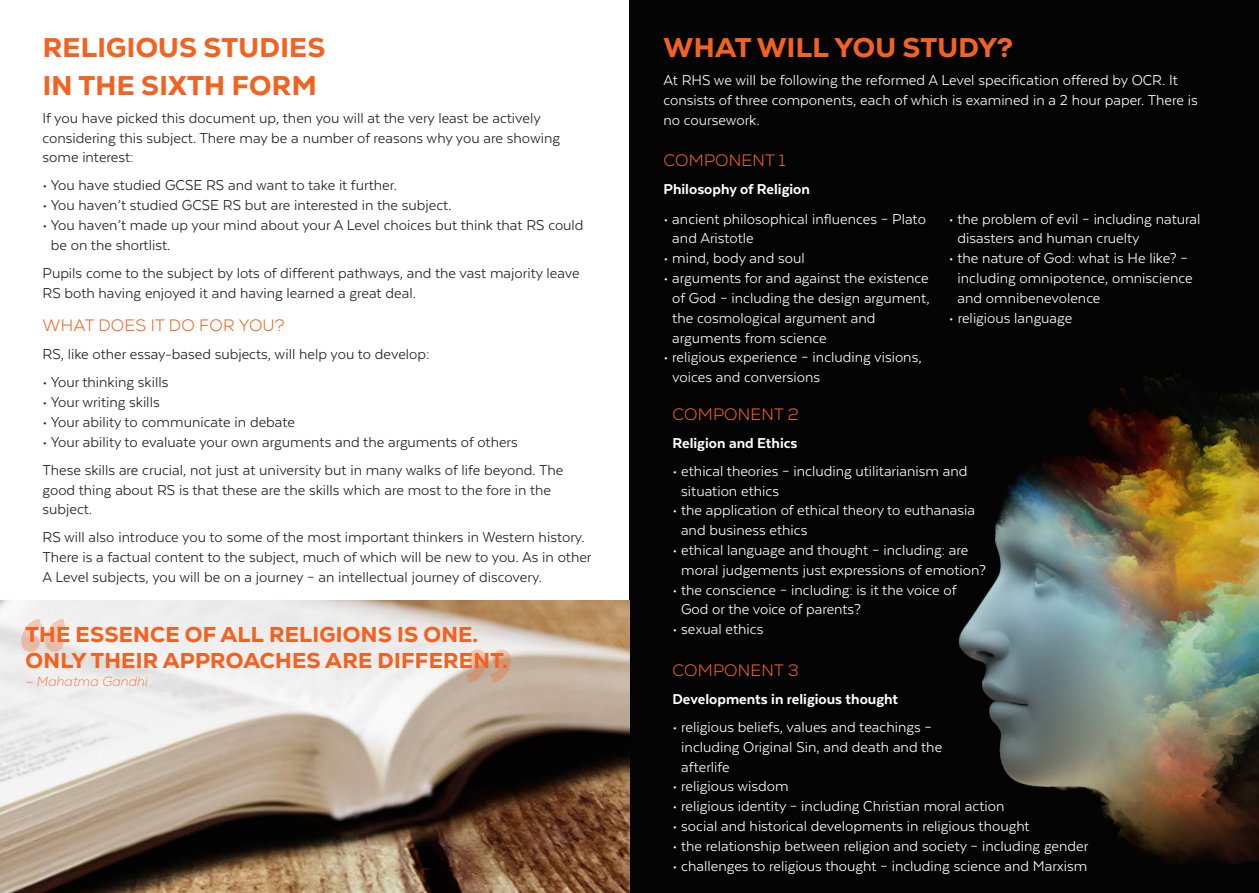
<style>
.page{position:relative;width:1259px;height:893px;background:#fff}
.page>*{position:absolute;margin:0;border:0;box-sizing:border-box;transform-origin:0 0}
.Heading{font:800 27px/37.5px "Nexa";letter-spacing:.01em;color:#f26221}
.Quotations{font:800 21.45px/25.7px "Nexa";letter-spacing:.01em;color:#f26221}
.Body_Text{font:16.5px/19.8px "Texta";color:#231f20}
.Bullet_Points{font:16.5px/19.8px "Texta";color:#fff}
.Body_Text-2{font:16.5px/19.8px "Texta";color:#fff}
.Body_Text-3{font:800 16.5px "Texta";color:#fff}
.Subheading{font:300 16.5px "Nexa";letter-spacing:.01em;color:#f26221}
.t1{font:italic 300 13.35px "Nexa";color:#f26221}
</style>
<div class="page">
<img style="left:629px;top:0;width:630px;height:893px">
<img style="left:0;top:601px;width:629px;height:292px">
<svg style="left:21px;top:619px;width:45px;height:33px"></svg>
<svg style="left:466px;top:649px;width:45px;height:34px"></svg>
<p class="Heading" style="left:43px;top:29px;width:284px">RELIGIOUS STUDIES<br>IN THE SIXTH FORM</p>
<p class="Body_Text" style="left:43px;top:108px;width:519px">If you have picked this document up, then you will at the very least be actively considering this subject. There may be a number of reasons why you are showing some interest:</p>
<p class="Body_Text" style="left:43px;top:175px;width:356px">• You have studied GCSE RS and want to take it further.</p>
<p class="Body_Text" style="left:43px;top:195px;width:410px">• You haven’t studied GCSE RS but are interested in the subject.</p>
<p class="Body_Text" style="left:51px;top:215px;width:534px;text-indent:-8px">• You haven’t made up your mind about your A Level choices but think that RS could be on the shortlist.</p>
<p class="Body_Text" style="left:43px;top:263px;width:539px">Pupils come to the subject by lots of different pathways, and the vast majority leave<br>RS both having enjoyed it and having learned a great deal.</p>
<p class="Subheading" style="left:43px;top:315px;width:243px">WHAT DOES IT DO FOR YOU?</p>
<p class="Body_Text" style="left:43px;top:344px;width:388px">RS, like other essay-based subjects, will help you to develop:</p>
<p class="Body_Text" style="left:43px;top:372px;width:127px">• Your thinking skills</p>
<p class="Body_Text" style="left:43px;top:392px;width:119px">• Your writing skills</p>
<p class="Body_Text" style="left:43px;top:412px;width:254px">• Your ability to communicate in debate</p>
<p class="Body_Text" style="left:43px;top:432px;width:477px">• Your ability to evaluate your own arguments and the arguments of others</p>
<p class="Body_Text" style="left:43px;top:460px;width:522px">These skills are crucial, not just at university but in many walks of life beyond. The good thing about RS is that these are the skills which are most to the fore in the subject.</p>
<p class="Body_Text" style="left:43px;top:527px;width:550px">RS will also introduce you to some of the most important thinkers in Western history.<br>There is a factual content to the subject, much of which will be new to you. As in other<br>A Level subjects, you will be on a journey – an intellectual journey of discovery.</p>
<p class="Quotations" style="left:26px;top:622px;width:484px">THE ESSENCE OF ALL RELIGIONS IS ONE.<br>ONLY THEIR APPROACHES ARE DIFFERENT.</p>
<p class="t1" style="left:26px;top:674px;width:124px">– Mahatma Gandhi</p>
<p class="Heading" style="left:663px;top:29px;width:351px">WHAT WILL YOU STUDY?</p>
<p class="Body_Text-2" style="left:663px;top:70px;width:536px">At RHS we will be following the reformed A Level specification offered by OCR. It consists of three components, each of which is examined in a 2 hour paper. There is no coursework.</p>
<p class="Subheading" style="left:663px;top:151px;width:124px">COMPONENT 1</p>
<p class="Body_Text-3" style="left:663px;top:181px;width:148px">Philosophy of Religion</p>
<p class="Bullet_Points" style="left:672px;top:209px;width:255px;text-indent:-9px">• ancient philosophical influences – Plato and Aristotle</p>
<p class="Bullet_Points" style="left:663px;top:248px;width:143px">• mind, body and soul</p>
<p class="Bullet_Points" style="left:672px;top:268px;width:259px;text-indent:-9px">• arguments for and against the existence of God – including the design argument, the cosmological argument and arguments from science</p>
<p class="Bullet_Points" style="left:672px;top:347px;width:251px;text-indent:-9px">• religious experience – including visions, voices and conversions</p>
<p class="Bullet_Points" style="left:957px;top:209px;width:245px;text-indent:-8px">• the problem of evil – including natural disasters and human cruelty</p>
<p class="Bullet_Points" style="left:957px;top:248px;width:236px;text-indent:-8px">• the nature of God: what is He like? – including omnipotence, omniscience and omnibenevolence</p>
<p class="Body_Text-2" style="left:949px;top:308px;width:125px">• religious language</p>
<p class="Subheading" style="left:672px;top:404px;width:128px">COMPONENT 2</p>
<p class="Body_Text-3" style="left:672px;top:434px;width:126px">Religion and Ethics</p>
<p class="Bullet_Points" style="left:681px;top:461px;width:288px;text-indent:-9px">• ethical theories – including utilitarianism and situation ethics</p>
<p class="Bullet_Points" style="left:681px;top:500px;width:295px;text-indent:-8px">• the application of ethical theory to euthanasia and business ethics</p>
<p class="Bullet_Points" style="left:681px;top:540px;width:306px;text-indent:-9px">• ethical language and thought – including: are moral judgements just expressions of emotion?</p>
<p class="Bullet_Points" style="left:681px;top:580px;width:277px;text-indent:-8px">• the conscience – including: is it the voice of<br>God or the voice of parents?</p>
<p class="Body_Text-2" style="left:672px;top:619px;width:92px">• sexual ethics</p>
<p class="Subheading" style="left:672px;top:660px;width:128px">COMPONENT 3</p>
<p class="Body_Text-3" style="left:672px;top:690px;width:227px">Developments in religious thought</p>
<p class="Bullet_Points" style="left:681px;top:717px;width:262px;text-indent:-9px">• religious beliefs, values and teachings – including Original Sin, and death and the afterlife</p>
<p class="Bullet_Points" style="left:672px;top:776px;width:118px">• religious wisdom</p>
<p class="Bullet_Points" style="left:672px;top:796px;width:333px">• religious identity – including Christian moral action</p>
<p class="Bullet_Points" style="left:672px;top:816px;width:359px">• social and historical developments in religious thought</p>
<p class="Bullet_Points" style="left:672px;top:836px;width:417px">• the relationship between religion and society – including gender</p>
<p class="Bullet_Points" style="left:672px;top:855px;width:416px">• challenges to religious thought – including science and Marxism</p>
</div>
